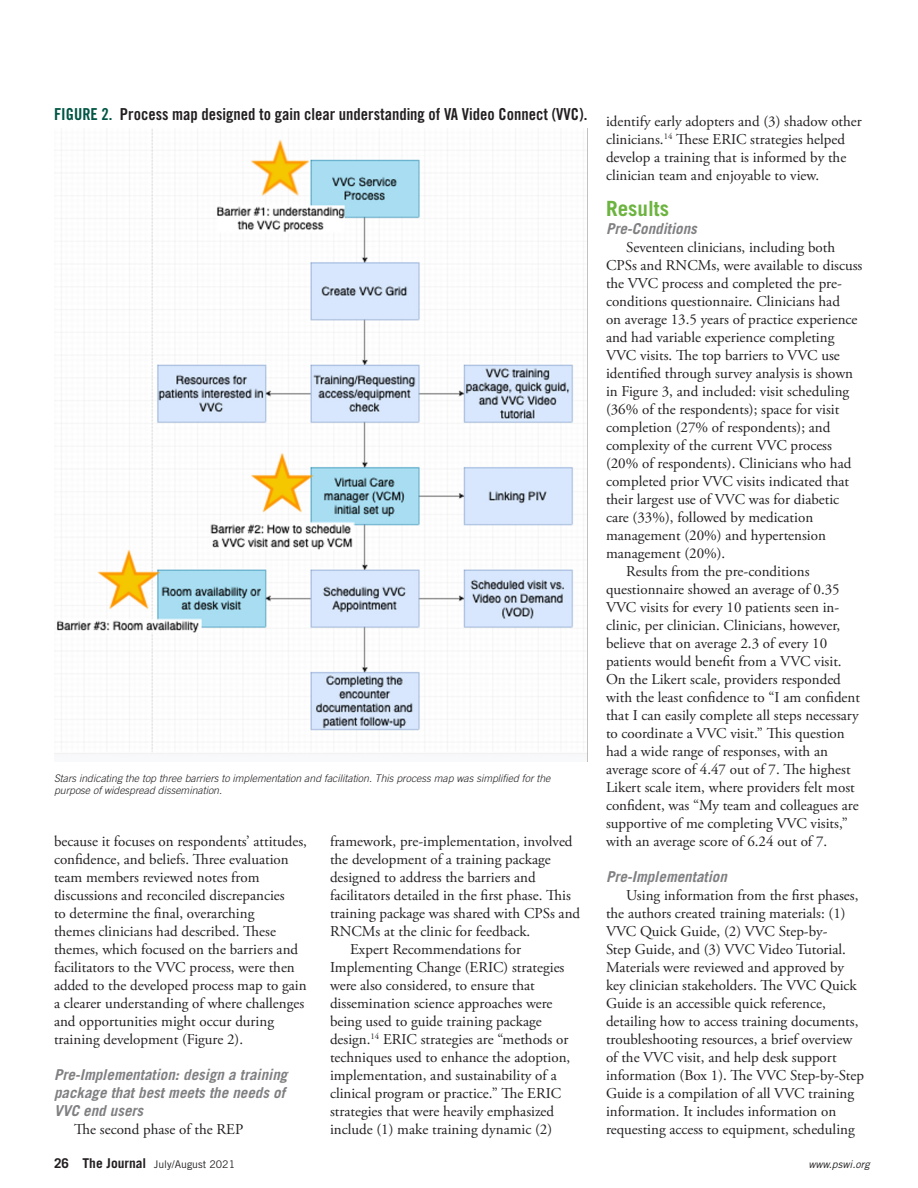
<style>
.page{position:relative;width:918px;height:1188px;background:#fff}
.page>*{position:absolute;margin:0;border:0;box-sizing:border-box;transform-origin:0 0}
.BodySubhd14BoldItali{font:700 21px "Trade Gothic LT Std";color:#6cb43f}
.Table_Head{font:16.5px "Trade Gothic LT Std Bd Cn 20";color:#231f20}
.Body_10_12{font:15px/18px "Adobe Garamond Pro";color:#231f20}
.BodySubhd10BoldItali{font:italic 700 15px/18px "Trade Gothic LT Std";color:#808083}
.Tabel_reference{font:italic 300 10.5px/12px "Trade Gothic LT Std";color:#231f20}
.t1{font:10.5px "Trade Gothic LT Std";color:#231f20}
.t2{font:italic 10.5px "Trade Gothic LT Std";color:#231f20}
.s1{color:#054}
.s2{font-weight:700;font-size:13.5px}
</style>
<div class="page">
<img style="left:54px;top:129px;width:534px;height:632px">
<p class="Table_Head" style="left:54px;top:104px;width:535px"><span class="s1">FIGURE 2.</span> Process map designed to gain clear understanding of VA Video Connect (VVC).</p>
<p class="Tabel_reference" style="left:54px;top:772px;width:498px">Stars indicating the top three barriers to implementation and facilitation. This process map was simplified for the purpose of widespread dissemination.</p>
<p class="Body_10_12" style="left:54px;top:833px;width:255px">because it focuses on respondents’ attitudes, confidence, and beliefs. Three evaluation team members reviewed notes from discussions and reconciled discrepancies<br>to determine the final, overarching<br>themes clinicians had described. These themes, which focused on the barriers and facilitators to the VVC process, were then added to the developed process map to gain a clearer understanding of where challenges and opportunities might occur during training development (Figure 2).</p>
<p class="BodySubhd10BoldItali" style="left:54px;top:1066px;width:235px">Pre-Implementation: design a training package that best meets the needs of<br>VVC end users</p>
<p class="Body_10_12" style="left:74px;top:1121px;width:171px">The second phase of the REP</p>
<p class="Body_10_12" style="left:330px;top:833px;width:252px">framework, pre-implementation, involved the development of a training package designed to address the barriers and facilitators detailed in the first phase. This training package was shared with CPSs and RNCMs at the clinic for feedback.</p>
<p class="Body_10_12" style="left:330px;top:941px;width:242px;text-indent:20px">Expert Recommendations for Implementing Change (ERIC) strategies were also considered, to ensure that dissemination science approaches were being used to guide training package design.<sup>14</sup> ERIC strategies are “methods or techniques used to enhance the adoption, implementation, and sustainability of a clinical program or practice.” The ERIC strategies that were heavily emphasized include (1) make training dynamic (2)</p>
<p class="Body_10_12" style="left:606px;top:113px;width:257px">identify early adopters and (3) shadow other clinicians.<sup>14</sup> These ERIC strategies helped develop a training that is informed by the clinician team and enjoyable to view.</p>
<p class="BodySubhd14BoldItali" style="left:606px;top:196px;width:64px">Results</p>
<p class="BodySubhd10BoldItali" style="left:606px;top:220px;width:92px">Pre-Conditions</p>
<p class="Body_10_12" style="left:606px;top:239px;width:258px;text-indent:20px">Seventeen clinicians, including both CPSs and RNCMs, were available to discuss the VVC process and completed the pre&shy;conditions questionnaire. Clinicians had<br>on average 13.5 years of practice experience and had variable experience completing VVC visits. The top barriers to VVC use identified through survey analysis is shown in Figure 3, and included: visit scheduling (36% of the respondents); space for visit completion (27% of respondents); and complexity of the current VVC process (20% of respondents). Clinicians who had completed prior VVC visits indicated that their largest use of VVC was for diabetic care (33%), followed by medication management (20%) and hypertension management (20%).</p>
<p class="Body_10_12" style="left:606px;top:563px;width:256px;text-indent:20px">Results from the pre-conditions questionnaire showed an average of 0.35<br>VVC visits for every 10 patients seen in&shy;clinic, per clinician. Clinicians, however, believe that on average 2.3 of every 10 patients would benefit from a VVC visit.<br>On the Likert scale, providers responded with the least confidence to “I am confident that I can easily complete all steps necessary to coordinate a VVC visit.” This question had a wide range of responses, with an average score of 4.47 out of 7. The highest Likert scale item, where providers felt most confident, was “My team and colleagues are supportive of me completing VVC visits,” with an average score of 6.24 out of 7.</p>
<p class="BodySubhd10BoldItali" style="left:606px;top:868px;width:122px">Pre-Implementation</p>
<p class="Body_10_12" style="left:606px;top:887px;width:259px;text-indent:20px">Using information from the first phases, the authors created training materials: (1)<br>VVC Quick Guide, (2) VVC Step-by-<br>Step Guide, and (3) VVC Video Tutorial.<br>Materials were reviewed and approved by key clinician stakeholders. The VVC Quick Guide is an accessible quick reference, detailing how to access training documents, troubleshooting resources, a brief overview of the VVC visit, and help desk support information (Box 1). The VVC Step-by-Step Guide is a compilation of all VVC training information. It includes information on requesting access to equipment, scheduling</p>
<p class="t1" style="left:54px;top:1158px;width:183px"><span class="s2">26 The Journal</span> July/August 2021</p>
<p class="t2" style="left:808px;top:1158px;width:63px">www.pswi.org</p>
</div>
